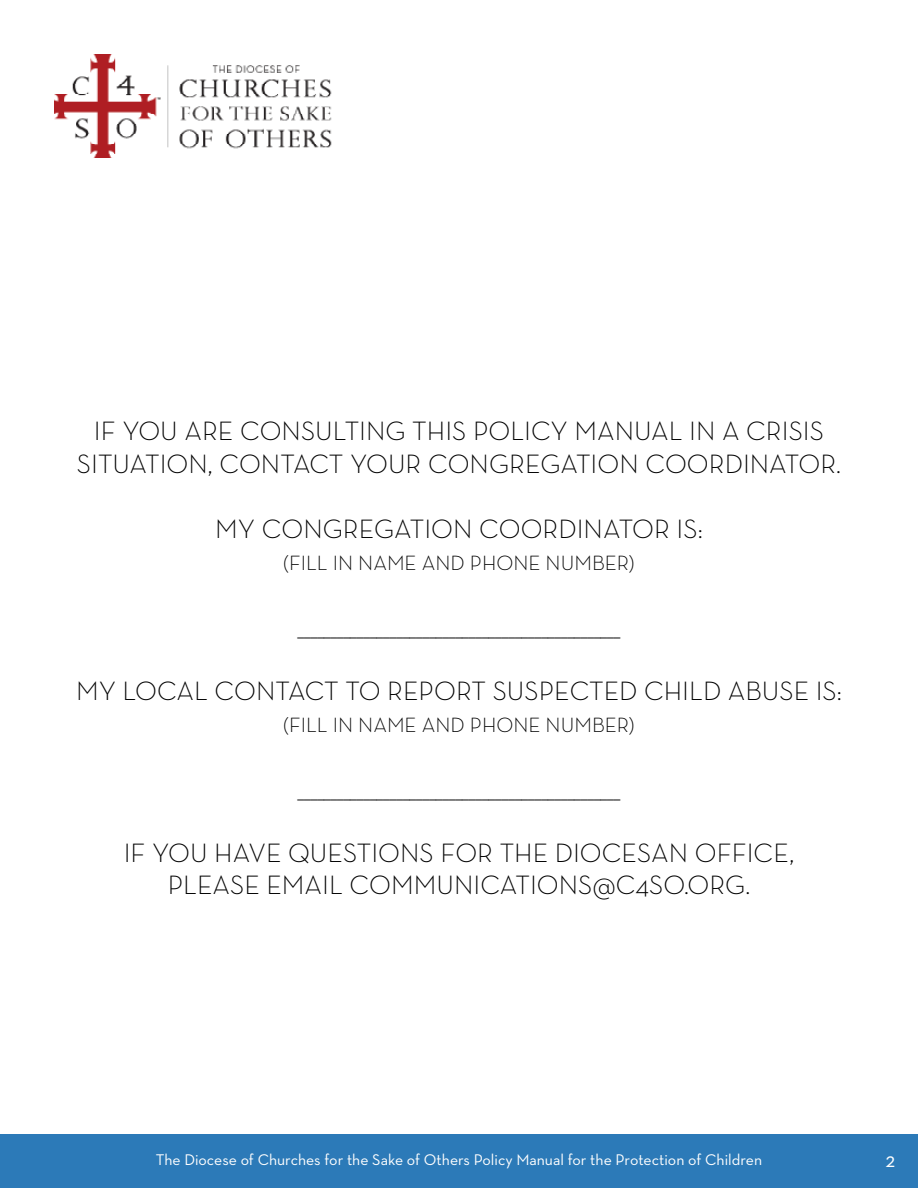
<style>
.page{position:relative;width:918px;height:1188px;background:#fff}
.page>*{position:absolute;margin:0;border:0;box-sizing:border-box;transform-origin:0 0}
.t1{font:300 27px/32.4px "Neutra Text";color:#000;text-align:center}
.t2{font:300 21px "Neutra Text";color:#000}
.t3{font:21px "Neutra Text";color:#fff}
.t4{font:15.75px "Neutra Text";color:#fff}
</style>
<div class="page">
<div style="left:0;top:1134px;width:918px;height:54px;background:#2c7ab8"></div>
<img style="left:54px;top:54px;width:278px;height:104px">
<p class="t1" style="left:77px;top:415px;width:766px">IF YOU ARE CONSULTING THIS POLICY MANUAL IN A CRISIS<br>SITUATION, CONTACT YOUR CONGREGATION COORDINATOR.</p>
<p class="t1" style="left:215px;top:512px;width:489px">MY CONGREGATION COORDINATOR IS:</p>
<p class="t2" style="left:284px;top:550px;width:352px">(FILL IN NAME AND PHONE NUMBER)</p>
<p class="t1" style="left:298px;top:609px;width:324px">_________________________________________________</p>
<p class="t1" style="left:76px;top:674px;width:767px">MY LOCAL CONTACT TO REPORT SUSPECTED CHILD ABUSE IS:</p>
<p class="t2" style="left:284px;top:712px;width:352px">(FILL IN NAME AND PHONE NUMBER)</p>
<p class="t1" style="left:298px;top:771px;width:324px">_________________________________________________</p>
<p class="t1" style="left:124px;top:836px;width:672px">IF YOU HAVE QUESTIONS FOR THE DIOCESAN OFFICE,<br>PLEASE EMAIL COMMUNICATIONS@C4SO.ORG.</p>
<p class="t4" style="left:156px;top:1150px;width:608px">The Diocese of Churches for the Sake of Others Policy Manual for the Protection of Children</p>
<p class="t3" style="left:886px;top:1147px;width:11px">2</p>
</div>
